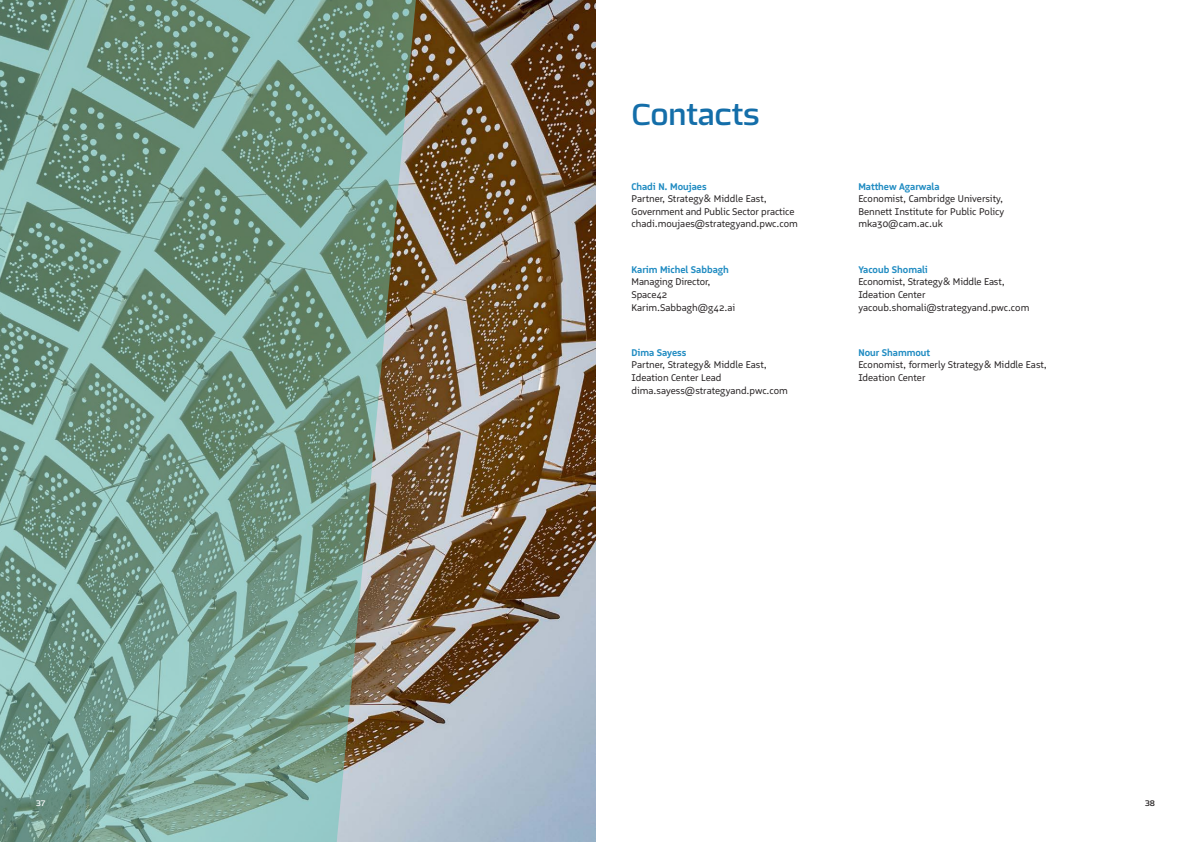
<style>
.page{position:relative;width:1191px;height:842px;background:#fff}
.page>*{position:absolute;margin:0;border:0;box-sizing:border-box;transform-origin:0 0}
.Chapter_title_blue{font:30px "Certo Sans";letter-spacing:-.015em;color:#146ea9}
.Body_text_black{font:10px/12.6px "Logical";color:#231f20}
.Body_text_black-2{font:700 10px "Logical";color:#218cc2}
.t1{font:8px "Certo Sans";color:#fff}
.t2{font:8px "Certo Sans";color:#231f20}
</style>
<div class="page">
<img style="left:417px;top:0;width:178px;height:842px">
<svg style="left:0;top:0;width:417px;height:842px;background:#7c9f8f"></svg>
<p class="Chapter_title_blue" style="left:631px;top:94px;width:130px">Contacts</p>
<p class="Body_text_black-2" style="left:631px;top:180px;width:77px">Chadi N. Moujaes</p>
<p class="Body_text_black" style="left:631px;top:192px;width:164px">Partner, Strategy&amp; Middle East,<br>Government and Public Sector practice</p>
<p class="Body_text_black" style="left:631px;top:218px;width:168px">chadi.moujaes@strategyand.pwc.com</p>
<p class="Body_text_black-2" style="left:631px;top:263px;width:99px">Karim Michel Sabbagh</p>
<p class="Body_text_black" style="left:631px;top:276px;width:80px">Managing Director,<br>Space42</p>
<p class="Body_text_black" style="left:631px;top:301px;width:105px">Karim.Sabbagh@g42.ai</p>
<p class="Body_text_black-2" style="left:631px;top:346px;width:56px">Dima Sayess</p>
<p class="Body_text_black" style="left:631px;top:359px;width:137px">Partner, Strategy&amp; Middle East,<br>Ideation Center Lead</p>
<p class="Body_text_black" style="left:631px;top:384px;width:158px">dima.sayess@strategyand.pwc.com</p>
<p class="Body_text_black-2" style="left:858px;top:180px;width:83px">Matthew Agarwala</p>
<p class="Body_text_black" style="left:858px;top:192px;width:146px">Economist, Cambridge University,</p>
<p class="Body_text_black" style="left:858px;top:205px;width:147px">Bennett Institute for Public Policy</p>
<p class="Body_text_black" style="left:858px;top:218px;width:86px">mka30@cam.ac.uk</p>
<p class="Body_text_black-2" style="left:858px;top:263px;width:71px">Yacoub Shomali</p>
<p class="Body_text_black" style="left:858px;top:276px;width:148px">Economist, Strategy&amp; Middle East,<br>Ideation Center</p>
<p class="Body_text_black" style="left:858px;top:301px;width:172px">yacoub.shomali@strategyand.pwc.com</p>
<p class="Body_text_black-2" style="left:858px;top:346px;width:73px">Nour Shammout</p>
<p class="Body_text_black" style="left:858px;top:359px;width:190px">Economist, formerly Strategy&amp; Middle East,<br>Ideation Center</p>
<p class="t1" style="left:36px;top:798px;width:11px">37</p>
<p class="t2" style="left:1145px;top:798px;width:11px">38</p>
</div>
